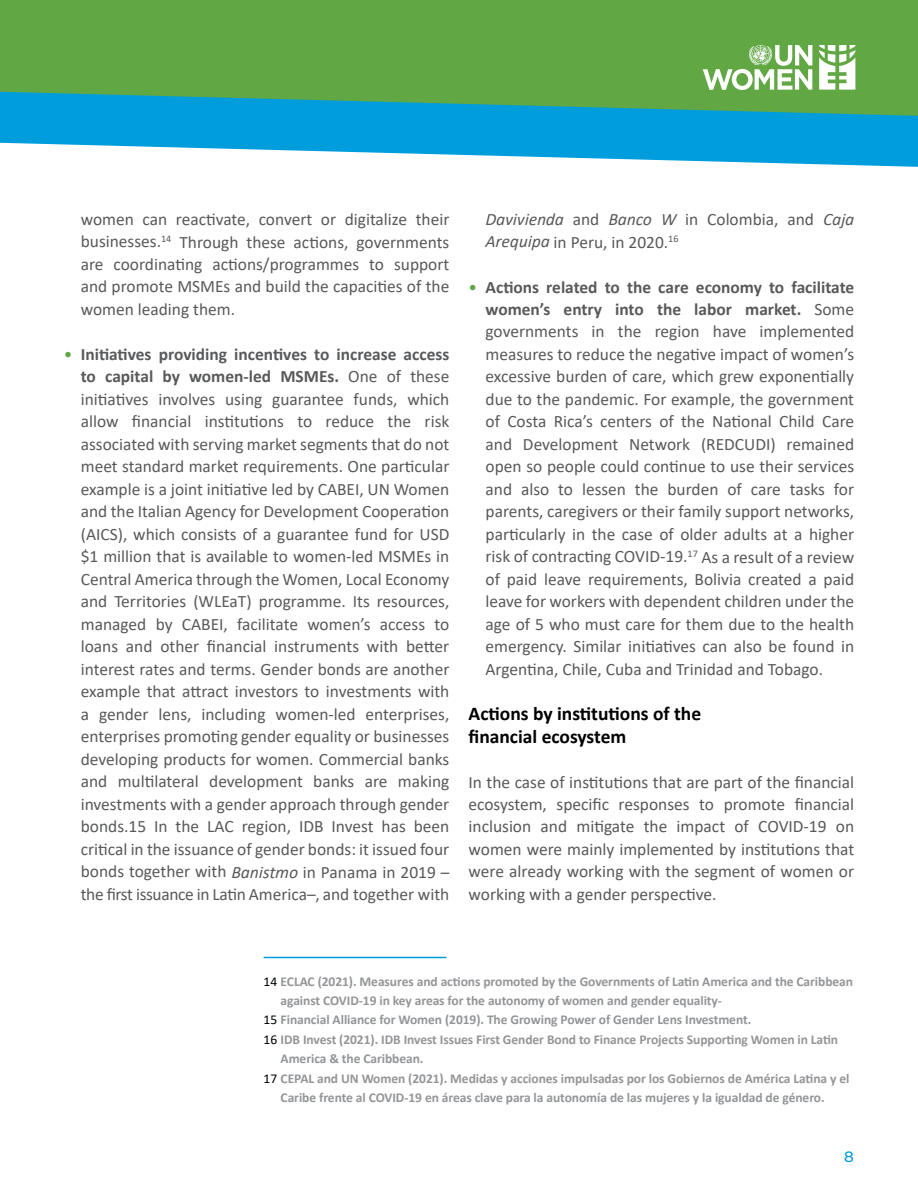
<style>
.page{position:relative;width:918px;height:1188px;background:#fff}
.page>*{position:absolute;margin:0;border:0;box-sizing:border-box;transform-origin:0 0}
.t1{font:700 19.5px/22.5px "Calibri";color:#000}
.t2{font:17.4px/22.5px "Calibri";color:#58595b;text-align:justify}
.t3{font:500 15px "Montserrat";color:#009ddc}
.t4{font:700 13.5px "Calibri";letter-spacing:-.005em;color:#939598}
.s1{color:#61a744}
.s2{font-weight:700}
.s3{font-style:italic}
.s4{font-weight:400;color:#000}
</style>
<div class="page">
<div style="left:0;top:0;width:918px;height:135px;background:#61a744"></div>
<svg style="left:0;top:91px;width:918px;height:76px;fill:#009ddc"></svg>
<svg style="left:703px;top:45px;width:109px;height:45px"></svg>
<svg style="left:819px;top:45px;width:36px;height:45px"></svg>
<hr style="left:264px;top:957px;width:182px;height:1px;background:#009ddc">
<p class="t2" style="left:81px;top:208px;width:370px">women can reactivate, convert or digitalize their businesses.<sup>14</sup> Through these actions, governments are coordinating actions/programmes to support and promote MSMEs and build the capacities of the women leading them.</p>
<p class="t2" style="left:81px;top:343px;width:370px;text-indent:-17px"><span class="s1">•</span> <span class="s2">Initiatives providing incentives to increase access to capital by women-led MSMEs.</span> One of these initiatives involves using guarantee funds, which allow financial institutions to reduce the risk associated with serving market segments that do not meet standard market requirements. One particular example is a joint initiative led by CABEI, UN Women and the Italian Agency for Development Cooperation (AICS), which consists of a guarantee fund for USD $1 million that is available to women-led MSMEs in Central America through the Women, Local Economy and Territories (WLEaT) programme. Its resources, managed by CABEI, facilitate women’s access to loans and other financial instruments with better interest rates and terms. Gender bonds are another example that attract investors to investments with a gender lens, including women-led enterprises, enterprises promoting gender equality or businesses developing products for women. Commercial banks and multilateral development banks are making investments with a gender approach through gender bonds.15 In the LAC region, IDB Invest has been critical in the issuance of gender bonds: it issued four bonds together with <span class="s3">Banistmo</span> in Panama in 2019 – the first issuance in Latin America–, and together with</p>
<p class="t2" style="left:486px;top:208px;width:371px"><span class="s3">Davivienda</span> and <span class="s3">Banco W</span> in Colombia, and <span class="s3">Caja<br>Arequipa</span> in Peru, in 2020.<sup>16</sup></p>
<p class="t2" style="left:486px;top:275px;width:370px;text-indent:-17px"><span class="s1">•</span> <span class="s2">Actions related to the care economy to facilitate women’s entry into the labor market.</span> Some governments in the region have implemented measures to reduce the negative impact of women’s excessive burden of care, which grew exponentially due to the pandemic. For example, the government of Costa Rica’s centers of the National Child Care and Development Network (REDCUDI) remained open so people could continue to use their services and also to lessen the burden of care tasks for parents, caregivers or their family support networks, particularly in the case of older adults at a higher risk of contracting COVID-19.<sup>17</sup> As a result of a review of paid leave requirements, Bolivia created a paid leave for workers with dependent children under the age of 5 who must care for them due to the health emergency. Similar initiatives can also be found in Argentina, Chile, Cuba and Trinidad and Tobago.</p>
<p class="t1" style="left:469px;top:702px;width:234px">Actions by institutions of the financial ecosystem</p>
<p class="t2" style="left:469px;top:770px;width:387px">In the case of institutions that are part of the financial ecosystem, specific responses to promote financial inclusion and mitigate the impact of COVID-19 on women were mainly implemented by institutions that were already working with the segment of women or working with a gender perspective.</p>
<p class="t4" style="left:264px;top:971px;width:591px"><span class="s4">14</span> ECLAC (2021). Measures and actions promoted by the Governments of Latin America and the Caribbean</p>
<p class="t4" style="left:281px;top:991px;width:443px">against COVID-19 in key areas for the autonomy of women and gender equality-</p>
<p class="t4" style="left:264px;top:1010px;width:489px"><span class="s4">15</span> Financial Alliance for Women (2019). The Growing Power of Gender Lens Investment.</p>
<p class="t4" style="left:264px;top:1030px;width:576px"><span class="s4">16</span> IDB Invest (2021). IDB Invest Issues First Gender Bond to Finance Projects Supporting Women in Latin</p>
<p class="t4" style="left:281px;top:1049px;width:144px">America &amp; the Caribbean.</p>
<p class="t4" style="left:264px;top:1069px;width:587px"><span class="s4">17</span> CEPAL and UN Women (2021). Medidas y acciones impulsadas por los Gobiernos de América Latina y el</p>
<p class="t4" style="left:281px;top:1088px;width:546px">Caribe frente al COVID-19 en áreas clave para la autonomía de las mujeres y la igualdad de género.</p>
<p class="t3" style="left:844px;top:1146px;width:11px">8</p>
</div>
